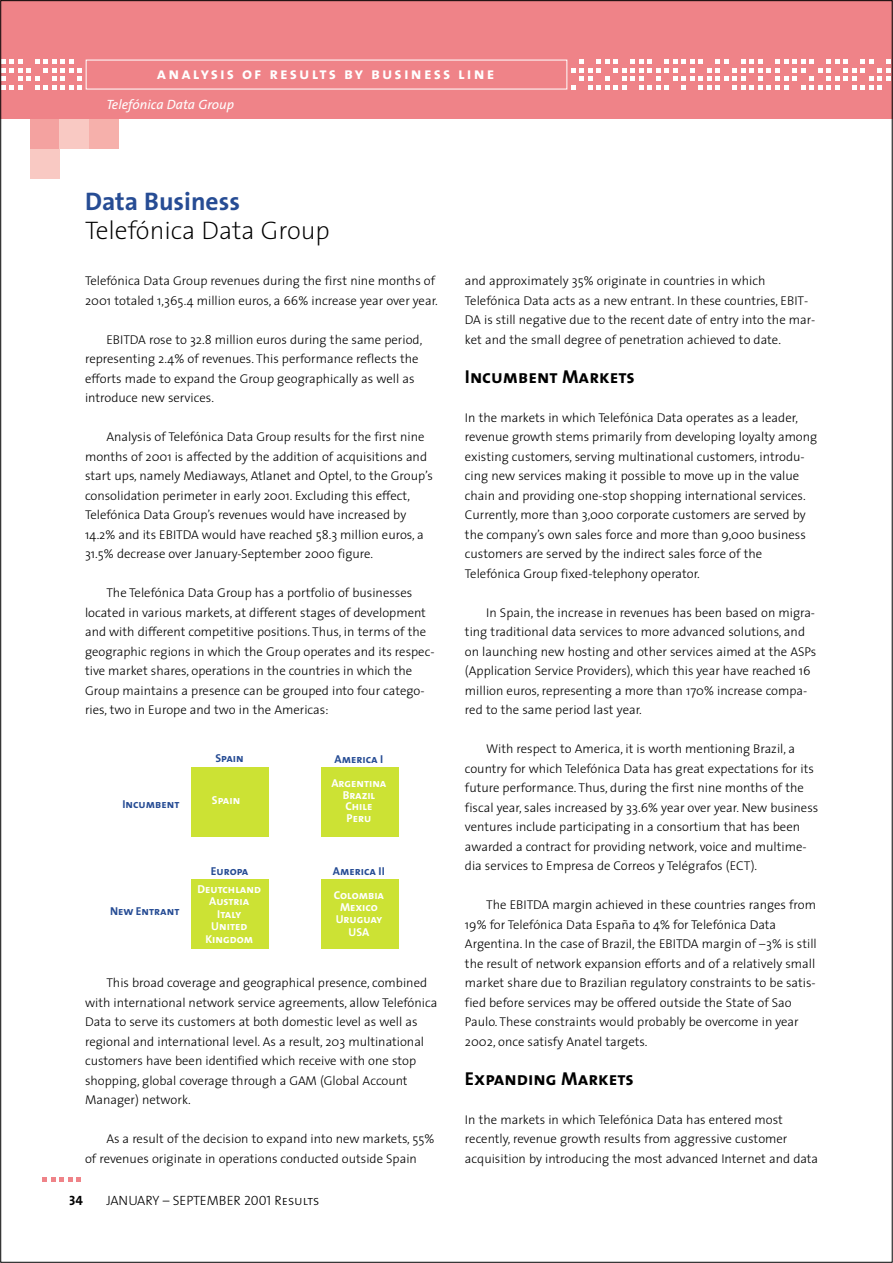
<style>
.page{position:relative;width:893px;height:1263px;background:#fff}
.page>*{position:absolute;margin:0;border:0;box-sizing:border-box;transform-origin:0 0}
.t1{font:200 25.5px "The Sans";color:#000}
.t2{font:700 25.5px "The Sans";color:#264c94}
.t3{font:18.75px "The Sans Bold Caps";color:#000}
.t4{font:16.5px "The Sans Bold Caps";letter-spacing:.13em;color:#fff}
.t5{font:13.5px "The Sans Light Caps";color:#000}
.t6{font:italic 13.5px "The Sans";color:#fff}
.t7{font:13.5px "The Sans Bold Caps";color:#000}
.t8{font:300 12.75px/19.5px "The Sans";color:#000}
.t9{font:11.55px/12.1px "The Sans Bold Caps";color:#fff;text-align:center}
.t10{font:11.55px "The Sans Bold Caps";color:#264c94}
</style>
<div class="page">
<div style="left:0;top:0;width:892px;height:119px;background:#ef8388"></div>
<svg style="left:3px;top:60px;width:79px;height:29px"></svg>
<svg style="left:571px;top:60px;width:319px;height:29px"></svg>
<div style="left:86px;top:60px;width:481px;height:29px;border:1px solid #fff"></div>
<div style="left:30px;top:119px;width:30px;height:30px;background:#f4a2a0"></div>
<div style="left:60px;top:119px;width:29px;height:30px;background:#f9c9c3"></div>
<div style="left:89px;top:119px;width:30px;height:30px;background:#f6b0ab"></div>
<div style="left:30px;top:149px;width:30px;height:30px;background:#f9c9c3"></div>
<svg style="left:43px;top:1178px;width:38px;height:4px"></svg>
<div style="left:191px;top:880px;width:77px;height:69px;background:#cce234"></div>
<div style="left:191px;top:768px;width:77px;height:69px;background:#cce234"></div>
<div style="left:321px;top:768px;width:77px;height:69px;background:#cce234"></div>
<div style="left:321px;top:880px;width:77px;height:69px;background:#cce234"></div>
<p class="t4" style="left:157px;top:63px;width:339px">analysis of results by business line</p>
<p class="t6" style="left:106px;top:100px;width:129px">Telefónica Data Group</p>
<h1 class="t2" style="left:85px;top:192px;width:156px">Data Business</h1>
<h1 class="t1" style="left:85px;top:221px;width:246px">Telefónica Data Group</h1>
<p class="t8" style="left:85px;top:272px;width:354px">Telefónica Data Group revenues during the first nine months of<br>2001 totaled 1,365.4 million euros, a 66% increase year over year.</p>
<p class="t8" style="left:85px;top:331px;width:339px;text-indent:21px">EBITDA rose to 32.8 million euros during the same period, representing 2.4% of revenues. This performance reflects the efforts made to expand the Group geographically as well as introduce new services.</p>
<p class="t8" style="left:85px;top:428px;width:349px;text-indent:21px">Analysis of Telefónica Data Group results for the first nine months of 2001 is affected by the addition of acquisitions and start ups, namely Mediaways, Atlanet and Optel, to the Group’s consolidation perimeter in early 2001. Excluding this effect, Telefónica Data Group’s revenues would have increased by 14.2% and its EBITDA would have reached 58.3 million euros, a 31.5% decrease over January-September 2000 figure.</p>
<p class="t8" style="left:85px;top:584px;width:351px;text-indent:21px">The Telefónica Data Group has a portfolio of businesses located in various markets, at different stages of development and with different competitive positions. Thus, in terms of the geographic regions in which the Group operates and its respec&shy;tive market shares, operations in the countries in which the Group maintains a presence can be grouped into four catego&shy;ries, two in Europe and two in the Americas:</p>
<p class="t10" style="left:215px;top:752px;width:30px">Spain</p>
<p class="t10" style="left:122px;top:797px;width:58px">Incumbent</p>
<p class="t9" style="left:212px;top:794px;width:30px">Spain</p>
<p class="t10" style="left:334px;top:752px;width:50px">America I</p>
<p class="t9" style="left:331px;top:777px;width:57px;line-height:11.7px">Argentina<br>Brazil<br>Chile<br>Peru</p>
<p class="t10" style="left:110px;top:905px;width:71px">New Entrant</p>
<p class="t10" style="left:211px;top:864px;width:39px">Europa</p>
<p class="t10" style="left:333px;top:864px;width:54px">America II</p>
<p class="t9" style="left:334px;top:889px;width:52px">Colombia<br>Mexico<br>Uruguay<br>USA</p>
<p class="t9" style="left:205px;top:933px;width:49px">Kingdom</p>
<p class="t9" style="left:197px;top:883px;width:65px">Deutchland<br>Austria<br>Italy<br>United</p>
<p class="t8" style="left:85px;top:974px;width:354px;text-indent:21px">This broad coverage and geographical presence, combined with international network service agreements, allow Telefónica Data to serve its customers at both domestic level as well as regional and international level. As a result, 203 multinational customers have been identified which receive with one stop shopping, global coverage through a GAM (Global Account Manager) network.</p>
<p class="t8" style="left:85px;top:1130px;width:351px;text-indent:21px">As a result of the decision to expand into new markets, 55% of revenues originate in operations conducted outside Spain</p>
<p class="t7" style="left:69px;top:1192px;width:15px">34</p>
<p class="t5" style="left:106px;top:1192px;width:215px">JANUARY – SEPTEMBER 2001 Results</p>
<p class="t8" style="left:465px;top:272px;width:352px">and approximately 35% originate in countries in which Telefónica Data acts as a new entrant. In these countries, EBIT-DA is still negative due to the recent date of entry into the mar&shy;ket and the small degree of penetration achieved to date.</p>
<h2 class="t3" style="left:465px;top:365px;width:171px">Incumbent Markets</h2>
<p class="t8" style="left:465px;top:409px;width:354px">In the markets in which Telefónica Data operates as a leader, revenue growth stems primarily from developing loyalty among existing customers, serving multinational customers, introdu&shy;cing new services making it possible to move up in the value chain and providing one-stop shopping international services.<br>Currently, more than 3,000 corporate customers are served by the company’s own sales force and more than 9,000 business customers are served by the indirect sales force of the Telefónica Group fixed-telephony operator.</p>
<p class="t8" style="left:465px;top:604px;width:353px;text-indent:21px">In Spain, the increase in revenues has been based on migra&shy;ting traditional data services to more advanced solutions, and on launching new hosting and other services aimed at the ASPs (Application Service Providers), which this year have reached 16 million euros, representing a more than 170% increase compa&shy;red to the same period last year.</p>
<p class="t8" style="left:465px;top:740px;width:355px;text-indent:21px">With respect to America, it is worth mentioning Brazil, a country for which Telefónica Data has great expectations for its future performance. Thus, during the first nine months of the fiscal year, sales increased by 33.6% year over year. New business ventures include participating in a consortium that has been awarded a contract for providing network, voice and multime&shy;dia services to Empresa de Correos y Telégrafos (ECT).</p>
<p class="t8" style="left:465px;top:896px;width:353px;text-indent:21px">The EBITDA margin achieved in these countries ranges from 19% for Telefónica Data España to 4% for Telefónica Data Argentina. In the case of Brazil, the EBITDA margin of –3% is still the result of network expansion efforts and of a relatively small market share due to Brazilian regulatory constraints to be satis&shy;fied before services may be offered outside the State of Sao Paulo. These constraints would probably be overcome in year 2002, once satisfy Anatel targets.</p>
<h2 class="t3" style="left:465px;top:1067px;width:170px">Expanding Markets</h2>
<p class="t8" style="left:465px;top:1111px;width:355px">In the markets in which Telefónica Data has entered most recently, revenue growth results from aggressive customer acquisition by introducing the most advanced Internet and data</p>
</div>
